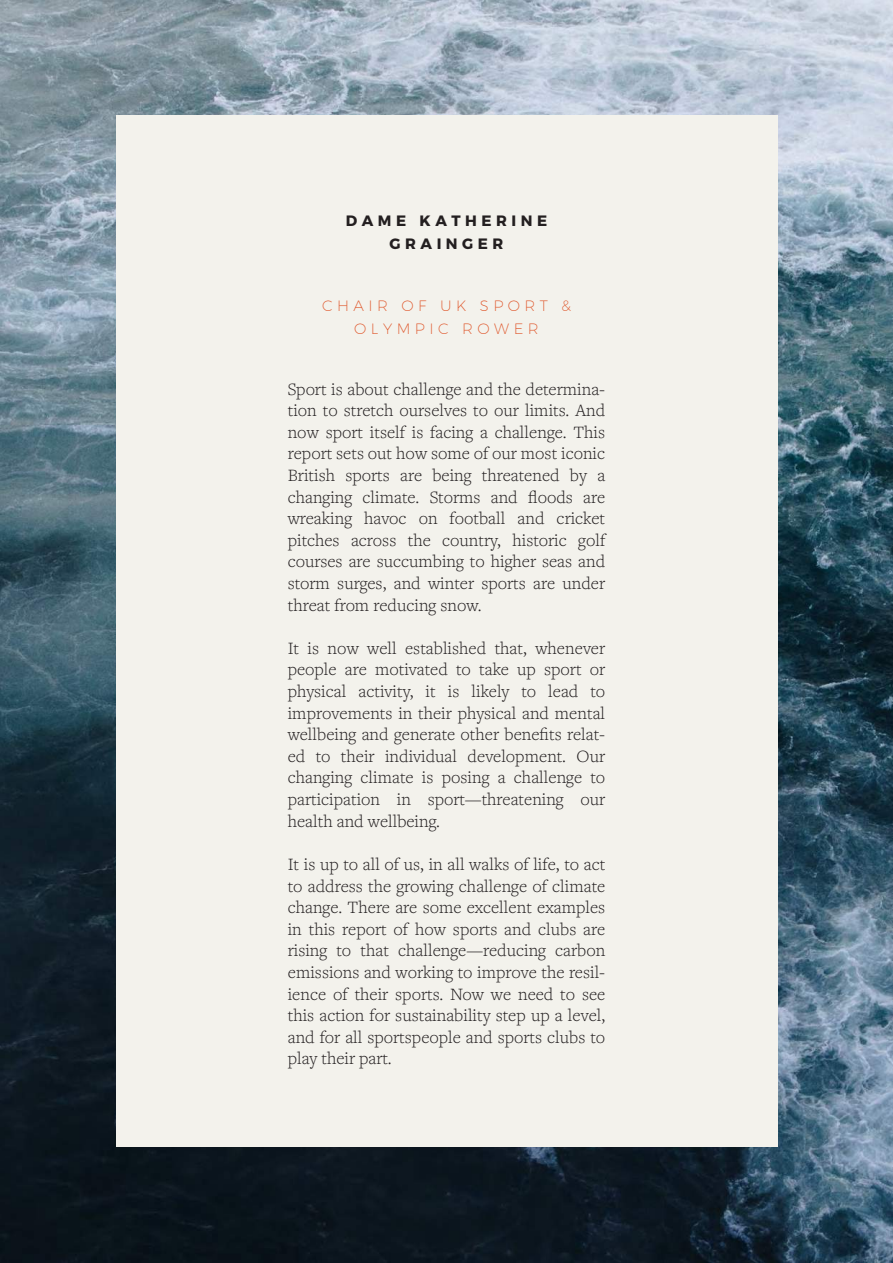
<style>
.page{position:relative;width:893px;height:1263px;background:#fff}
.page>*{position:absolute;margin:0;border:0;box-sizing:border-box;transform-origin:0 0}
.t1{font:300 18px/21.6px "Freight Text Pro";color:#231f20;text-align:justify}
.t2{font:200 15px/23.4px "Montserrat";color:#df5326;text-align:center}
.t3{font:700 15px/23.4px "Montserrat";color:#231f20;text-align:center}
</style>
<div class="page">
<img style="left:0;top:0;width:893px;height:1263px">
<div style="left:116px;top:116px;width:661px;height:1031px;background:#f3f2ec"></div>
<p class="t3" style="left:346px;top:208px;width:203px">D A M E K A T H E R I N E<br>G R A I N G E R</p>
<p class="t2" style="left:322px;top:292px;width:250px">C H A I R O F U K S P O R T &amp;<br>O L Y M P I C R O W E R</p>
<p class="t1" style="left:288px;top:377px;width:319px">Sport is about challenge and the determina&shy;tion to stretch ourselves to our limits. And now sport itself is facing a challenge. This report sets out how some of our most iconic British sports are being threatened by a changing climate. Storms and floods are wreaking havoc on football and cricket pitches across the country, historic golf courses are succumbing to higher seas and storm surges, and winter sports are under threat from reducing snow.</p>
<p class="t1" style="left:288px;top:637px;width:319px">It is now well established that, whenever people are motivated to take up sport or physical activity, it is likely to lead to improvements in their physical and mental wellbeing and generate other benefits relat&shy;ed to their individual development. Our changing climate is posing a challenge to participation in sport—threatening our health and wellbeing.</p>
<p class="t1" style="left:288px;top:853px;width:319px">It is up to all of us, in all walks of life, to act to address the growing challenge of climate change. There are some excellent examples in this report of how sports and clubs are rising to that challenge—reducing carbon emissions and working to improve the resil&shy;ience of their sports. Now we need to see this action for sustainability step up a level, and for all sportspeople and sports clubs to play their part.</p>
</div>
